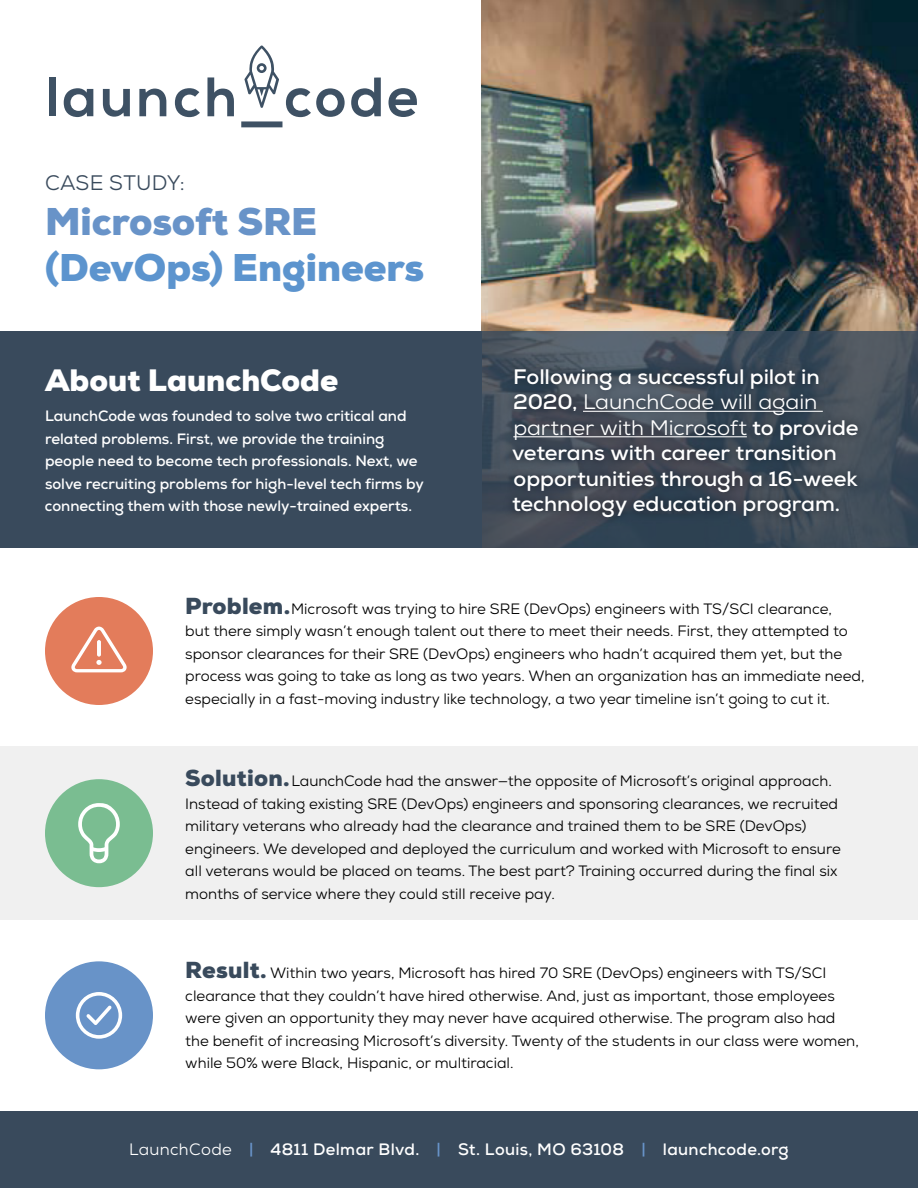
<style>
.page{position:relative;width:918px;height:1188px;background:#fff}
.page>*{position:absolute;margin:0;border:0;box-sizing:border-box;transform-origin:0 0}
.t1{font:900 37.5px "Nexa";color:#5c94ce}
.t2{font:900 37.5px "Nexa";letter-spacing:-.005em;color:#6893c8}
.t3{font:900 30px "Nexa";color:#fff}
.t4{font:700 21px/25.5px "Nexa";letter-spacing:-.005em;color:#fff;scale:1.04 1}
.t5{font:21px "Nexa";letter-spacing:.015em;color:#394a5c}
.t6{font:700 16.5px "Nexa";letter-spacing:.02em;color:#fff}
.t7{font:15px/22.5px "Nexa";color:#000}
.t8{font:700 15px/22.5px "Nexa";color:#fff}
.s1{font-weight:400}
.s2{font-weight:900;font-size:22.5px;color:#394a5c}
.s3{color:#6893c8}
</style>
<div class="page">
<div style="left:0;top:746px;width:918px;height:174px;background:#f0f0f0"></div>
<div style="left:49px;top:77px;width:6px;height:39px;background:#3e5164"></div>
<svg style="left:64px;top:88px;width:29px;height:29px"></svg>
<svg style="left:388px;top:88px;width:29px;height:29px"></svg>
<svg style="left:103px;top:46px;width:278px;height:81px"></svg>
<img style="left:482px;top:0;width:436px;height:331px">
<svg style="left:482px;top:331px;width:436px;height:217px;background:#424f5c"></svg>
<div style="left:0;top:331px;width:482px;height:217px;background:#394a5c"></div>
<svg style="left:502px;top:360px;width:364px;height:167px;background:#3c4653"></svg>
<hr style="left:583px;top:411px;width:240px;height:1px;background:#fff">
<hr style="left:513px;top:436px;width:234px;height:1px;background:#fff">
<div style="left:45px;top:961px;width:108px;height:108px;background:#6893c8;border-radius:50%"></div>
<div style="left:45px;top:779px;width:108px;height:108px;background:#7abd91;border-radius:50%"></div>
<div style="left:45px;top:597px;width:108px;height:108px;background:#e37c5b;border-radius:50%"></div>
<div style="left:0;top:1112px;width:918px;height:76px;background:#394a5c"></div>
<svg style="left:78px;top:803px;width:42px;height:60px"></svg>
<svg style="left:71px;top:627px;width:56px;height:45px"></svg>
<svg style="left:76px;top:992px;width:46px;height:47px"></svg>
<h3 class="t5" style="left:45px;top:169px;width:141px">CASE STUDY:</h3>
<h1 class="t2" style="left:45px;top:197px;width:274px">Microsoft SRE</h1>
<h1 class="t1" style="left:45px;top:243px;width:381px">(DevOps) Engineers</h1>
<h2 class="t3" style="left:45px;top:361px;width:295px">About LaunchCode</h2>
<p class="t8" style="left:45px;top:405px;width:380px">LaunchCode was founded to solve two critical and related problems. First, we provide the training people need to become tech professionals. Next, we solve recruiting problems for high-level tech firms by connecting them with those newly-trained experts.</p>
<h3 class="t4" style="left:512px;top:364px;width:335px">Following a successful pilot in<br>2020, <span class="s1">LaunchCode will again partner with Microsoft</span> to provide veterans with career transition opportunities through a 16-week technology education program.</h3>
<p class="t7" style="left:185px;top:597px;width:681px"><span class="s2">Problem.</span>Microsoft was trying to hire SRE (DevOps) engineers with TS/SCI clearance,<br>but there simply wasn’t enough talent out there to meet their needs. First, they attempted to sponsor clearances for their SRE (DevOps) engineers who hadn’t acquired them yet, but the process was going to take as long as two years. When an organization has an immediate need, especially in a fast-moving industry like technology, a two year timeline isn’t going to cut it.</p>
<p class="t7" style="left:185px;top:770px;width:657px"><span class="s2">Solution.</span>LaunchCode had the answer—the opposite of Microsoft’s original approach.<br>Instead of taking existing SRE (DevOps) engineers and sponsoring clearances, we recruited military veterans who already had the clearance and trained them to be SRE (DevOps) engineers. We developed and deployed the curriculum and worked with Microsoft to ensure all veterans would be placed on teams. The best part? Training occurred during the final six months of service where they could still receive pay.</p>
<p class="t7" style="left:185px;top:962px;width:675px"><span class="s2">Result.</span> Within two years, Microsoft has hired 70 SRE (DevOps) engineers with TS/SCI clearance that they couldn’t have hired otherwise. And, just as important, those employees were given an opportunity they may never have acquired otherwise. The program also had the benefit of increasing Microsoft’s diversity. Twenty of the students in our class were women, while 50% were Black, Hispanic, or multiracial.</p>
<p class="t6" style="left:129px;top:1139px;width:661px"><span class="s1">LaunchCode</span> <span class="s3">|</span> 4811 Delmar Blvd. <span class="s3">|</span> St. Louis, MO 63108 <span class="s3">|</span> launchcode.org</p>
</div>
